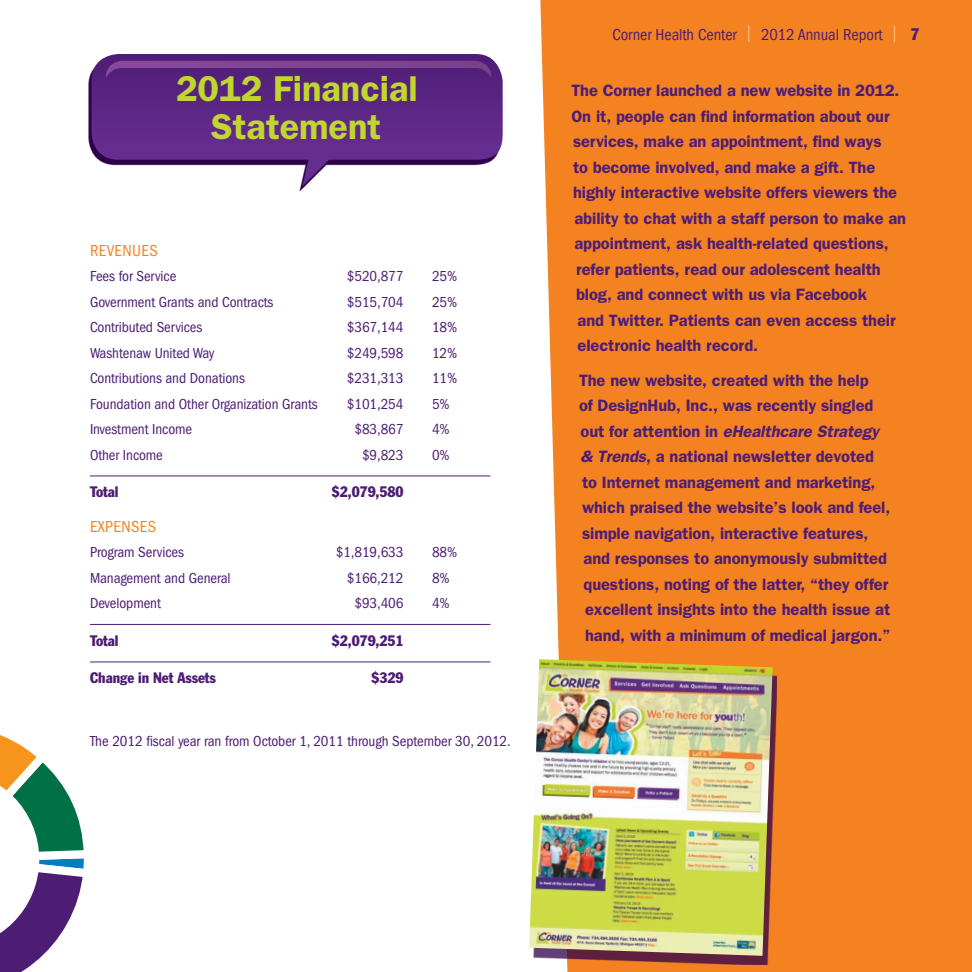
<style>
.page{position:relative;width:972px;height:972px;background:#fff}
.page>*{position:absolute;margin:0;border:0;box-sizing:border-box;transform-origin:0 0}
.t1{font:600 36px/38.1px "Franklin Gothic";color:#c1d72f;text-align:center}
.t2{font:600 16.5px "Franklin Gothic";letter-spacing:-.005em;color:#4d1d75}
.t3{font:condensed 16.5px "ITC Franklin Gothic Std";letter-spacing:-.005em;color:#4d1d75}
.t4{font:italic 600 16.5px "Franklin Gothic";letter-spacing:-.005em;color:#4d1d75}
.t5{font:condensed 16.5px "ITC Franklin Gothic Std";letter-spacing:.02em;color:#f58220}
.t6{font:condensed 15px "ITC Franklin Gothic Std";letter-spacing:-.005em;color:#4d1d75}
.t7{font:condensed 15px "Franklin Gothic";letter-spacing:-.005em;color:#4d1d75}
.s1{color:#fcbc86}
.s2{font-family:"Franklin Gothic"}
.s3{font-style:normal}
.s4{font-style:italic}
</style>
<div class="page">
<div style="left:540px;top:0;width:432px;height:972px;background:#f58220"></div>
<svg style="left:0;top:735px;width:84px;height:237px"></svg>
<hr style="left:90px;top:476px;width:400px;height:1px;background:#4d1d75">
<hr style="left:90px;top:624px;width:400px;height:1px;background:#4d1d75">
<hr style="left:90px;top:662px;width:400px;height:1px;background:#4d1d75">
<div style="left:534px;top:668px;width:243px;height:297px;background:#2d004a;opacity:.75"></div>
<img style="left:529px;top:659px;width:244px;height:297px">
<svg style="left:88px;top:71px;width:218px;height:120px"></svg>
<svg style="left:92px;top:54px;width:411px;height:132px"></svg>
<svg style="left:106px;top:61px;width:385px;height:17px;background:#652f84"></svg>
<h1 class="t1" style="left:176px;top:69px;width:243px">2012 Financial<br>Statement</h1>
<p class="t5" style="left:90px;top:241px;width:69px">Reven ues</p>
<p class="t6" style="left:90px;top:268px;width:88px">Fees for Service</p>
<p class="t6" style="left:347px;top:268px;width:58px">$520,877</p>
<p class="t6" style="left:432px;top:268px;width:27px">25%</p>
<p class="t6" style="left:90px;top:293px;width:185px">Government Grants and Contracts</p>
<p class="t6" style="left:347px;top:293px;width:58px">$515,704</p>
<p class="t6" style="left:432px;top:293px;width:27px">25%</p>
<p class="t6" style="left:90px;top:319px;width:114px">Contributed Services</p>
<p class="t6" style="left:347px;top:319px;width:58px">$367,144</p>
<p class="t6" style="left:432px;top:319px;width:27px">18%</p>
<p class="t6" style="left:90px;top:344px;width:126px">Washtenaw United Way</p>
<p class="t6" style="left:347px;top:344px;width:58px">$249,598</p>
<p class="t6" style="left:432px;top:344px;width:27px">12%</p>
<p class="t6" style="left:90px;top:370px;width:156px">Contributions and Donations</p>
<p class="t6" style="left:347px;top:370px;width:58px">$231,313</p>
<p class="t6" style="left:432px;top:370px;width:27px">11%</p>
<p class="t6" style="left:90px;top:395px;width:229px">Foundation and Other Organization Grants</p>
<p class="t6" style="left:347px;top:395px;width:58px">$101,254</p>
<p class="t6" style="left:432px;top:395px;width:19px">5%</p>
<p class="t6" style="left:90px;top:421px;width:104px">Investment Income</p>
<p class="t6" style="left:354px;top:421px;width:51px">$83,867</p>
<p class="t6" style="left:432px;top:421px;width:19px">4%</p>
<p class="t6" style="left:90px;top:446px;width:74px">Other Income</p>
<p class="t6" style="left:362px;top:446px;width:43px">$9,823</p>
<p class="t6" style="left:432px;top:446px;width:19px">0%</p>
<p class="t7" style="left:90px;top:483px;width:30px">Total</p>
<p class="t7" style="left:332px;top:483px;width:73px">$2,079,580</p>
<p class="t5" style="left:90px;top:517px;width:68px">Expen ses</p>
<p class="t6" style="left:90px;top:544px;width:96px">Program Services</p>
<p class="t6" style="left:336px;top:544px;width:69px">$1,819,633</p>
<p class="t6" style="left:432px;top:544px;width:27px">88%</p>
<p class="t6" style="left:90px;top:569px;width:142px">Management and General</p>
<p class="t6" style="left:347px;top:569px;width:58px">$166,212</p>
<p class="t6" style="left:432px;top:569px;width:19px">8%</p>
<p class="t6" style="left:90px;top:595px;width:73px">Development</p>
<p class="t6" style="left:354px;top:595px;width:51px">$93,406</p>
<p class="t6" style="left:432px;top:595px;width:19px">4%</p>
<p class="t7" style="left:90px;top:631px;width:30px">Total</p>
<p class="t7" style="left:332px;top:631px;width:73px">$2,079,251</p>
<p class="t7" style="left:90px;top:669px;width:127px">Change in Net Assets</p>
<p class="t7" style="left:372px;top:669px;width:33px">$329</p>
<p class="t6" style="left:90px;top:733px;width:422px">The 2012 fiscal year ran from October 1, 2011 through September 30, 2012.</p>
<p class="t3" style="left:612px;top:25px;width:309px">Corner Health Center <span class="s1">|</span> 2012 Annual Report <span class="s1">|</span> <span class="s2">7</span></p>
<p class="t2" style="left:572px;top:81px;width:330px">The Corner launched a new website in 2012.</p>
<p class="t2" style="left:572px;top:106px;width:320px">On it, people can find information about our</p>
<p class="t2" style="left:573px;top:132px;width:310px">services, make an appointment, find ways</p>
<p class="t2" style="left:573px;top:157px;width:304px">to become involved, and make a gift. The</p>
<p class="t2" style="left:573px;top:183px;width:326px">highly interactive website offers viewers the</p>
<p class="t2" style="left:575px;top:208px;width:333px">ability to chat with a staff person to make an</p>
<p class="t2" style="left:575px;top:234px;width:316px">appointment, ask health-related questions,</p>
<p class="t2" style="left:576px;top:259px;width:306px">refer patients, read our adolescent health</p>
<p class="t2" style="left:576px;top:285px;width:292px">blog, and connect with us via Facebook</p>
<p class="t2" style="left:578px;top:310px;width:320px">and Twitter. Patients can even access their</p>
<p class="t2" style="left:578px;top:336px;width:182px">electronic health record.</p>
<p class="t2" style="left:579px;top:370px;width:291px">The new website, created with the help</p>
<p class="t2" style="left:579px;top:396px;width:296px">of DesignHub, Inc., was recently singled</p>
<p class="t4" style="left:581px;top:421px;width:300px"><span class="s3">out for attention in</span> eHealthcare Strategy</p>
<p class="t2" style="left:581px;top:447px;width:295px"><span class="s4">&amp; Trends</span>, a national newsletter devoted</p>
<p class="t2" style="left:582px;top:472px;width:295px">to Internet management and marketing,</p>
<p class="t2" style="left:582px;top:498px;width:310px">which praised the website’s look and feel,</p>
<p class="t2" style="left:582px;top:523px;width:288px">simple navigation, interactive features,</p>
<p class="t2" style="left:584px;top:549px;width:305px">and responses to anonymously submitted</p>
<p class="t2" style="left:584px;top:574px;width:306px">questions, noting of the latter, “they offer</p>
<p class="t2" style="left:585px;top:600px;width:307px">excellent insights into the health issue at</p>
<p class="t2" style="left:585px;top:625px;width:307px">hand, with a minimum of medical jargon.”</p>
</div>
